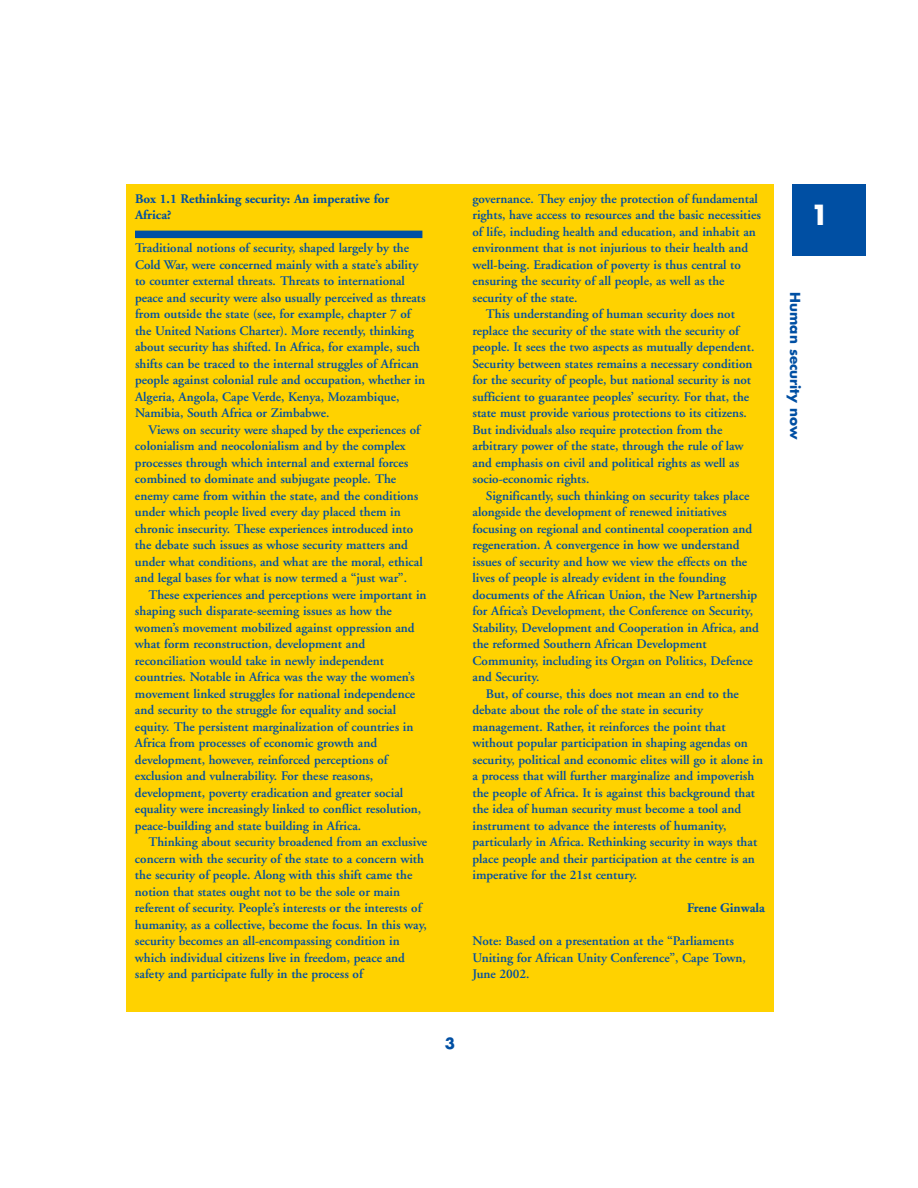
<style>
.page{position:relative;width:918px;height:1188px;background:#fff}
.page>*{position:absolute;margin:0;border:0;box-sizing:border-box;transform-origin:0 0}
.t1{font:700 27px "Futura";color:#fff}
.t2{font:700 15px "Futura";color:#004fa3}
.t3{font:700 13.5px "Futura";color:#004fa3}
.t4{font:600 13.2px/16.5px "Adobe Garamond";color:#004fa3}
.t5{font:700 13.2px/16.5px "Adobe Garamond";color:#004fa3}
</style>
<div class="page">
<div style="left:792px;top:184px;width:74px;height:72px;background:#004fa3"></div>
<div style="left:126px;top:184px;width:648px;height:828px;background:#ffd200"></div>
<div style="left:135px;top:231px;width:287px;height:7px;background:#004fa3"></div>
<p class="t5" style="left:135px;top:192px;width:256px">Box 1.1 Rethinking security: An imperative for<br>Africa?</p>
<p class="t4" style="left:135px;top:241px;width:292px">Traditional notions of security, shaped largely by the Cold War, were concerned mainly with a state’s ability to counter external threats. Threats to international peace and security were also usually perceived as threats from outside the state (see, for example, chapter 7 of the United Nations Charter). More recently, thinking about security has shifted. In Africa, for example, such shifts can be traced to the internal struggles of African people against colonial rule and occupation, whether in Algeria, Angola, Cape Verde, Kenya, Mozambique, Namibia, South Africa or Zimbabwe.</p>
<p class="t4" style="left:135px;top:423px;width:289px;text-indent:14px">Views on security were shaped by the experiences of colonialism and neocolonialism and by the complex processes through which internal and external forces combined to dominate and subjugate people. The enemy came from within the state, and the conditions under which people lived every day placed them in chronic insecurity. These experiences introduced into the debate such issues as whose security matters and under what conditions, and what are the moral, ethical and legal bases for what is now termed a “just war”.</p>
<p class="t4" style="left:135px;top:588px;width:293px;text-indent:14px">These experiences and perceptions were important in shaping such disparate-seeming issues as how the women’s movement mobilized against oppression and what form reconstruction, development and reconciliation would take in newly independent countries. Notable in Africa was the way the women’s movement linked struggles for national independence and security to the struggle for equality and social equity. The persistent marginalization of countries in Africa from processes of economic growth and development, however, reinforced perceptions of exclusion and vulnerability. For these reasons, development, poverty eradication and greater social equality were increasingly linked to conflict resolution, peace-building and state building in Africa.</p>
<p class="t4" style="left:135px;top:835px;width:294px;text-indent:14px">Thinking about security broadened from an exclusive concern with the security of the state to a concern with the security of people. Along with this shift came the notion that states ought not to be the sole or main referent of security. People’s interests or the interests of humanity, as a collective, become the focus. In this way, security becomes an all-encompassing condition in which individual citizens live in freedom, peace and safety and participate fully in the process of</p>
<p class="t4" style="left:472px;top:192px;width:287px">governance. They enjoy the protection of fundamental</p>
<p class="t4" style="left:472px;top:208px;width:290px">rights, have access to resources and the basic necessities</p>
<p class="t4" style="left:472px;top:225px;width:285px">of life, including health and education, and inhabit an</p>
<p class="t4" style="left:472px;top:241px;width:277px">environment that is not injurious to their health and</p>
<p class="t4" style="left:472px;top:258px;width:270px">well-being. Eradication of poverty is thus central to</p>
<p class="t4" style="left:472px;top:274px;width:254px">ensuring the security of all people, as well as the</p>
<p class="t4" style="left:472px;top:291px;width:107px">security of the state.</p>
<p class="t4" style="left:486px;top:307px;width:250px">This understanding of human security does not</p>
<p class="t4" style="left:472px;top:324px;width:268px">replace the security of the state with the security of</p>
<p class="t4" style="left:472px;top:340px;width:283px">people. It sees the two aspects as mutually dependent.</p>
<p class="t4" style="left:472px;top:357px;width:281px">Security between states remains a necessary condition</p>
<p class="t4" style="left:472px;top:373px;width:280px">for the security of people, but national security is not</p>
<p class="t4" style="left:472px;top:390px;width:278px">sufficient to guarantee peoples’ security. For that, the</p>
<p class="t4" style="left:472px;top:406px;width:276px">state must provide various protections to its citizens.</p>
<p class="t4" style="left:472px;top:423px;width:251px">But individuals also require protection from the</p>
<p class="t4" style="left:472px;top:439px;width:273px">arbitrary power of the state, through the rule of law</p>
<p class="t4" style="left:472px;top:456px;width:268px">and emphasis on civil and political rights as well as</p>
<p class="t4" style="left:472px;top:472px;width:118px">socio-economic rights.</p>
<p class="t4" style="left:486px;top:489px;width:265px">Significantly, such thinking on security takes place</p>
<p class="t4" style="left:472px;top:505px;width:256px">alongside the development of renewed initiatives</p>
<p class="t4" style="left:472px;top:522px;width:281px">focusing on regional and continental cooperation and</p>
<p class="t4" style="left:472px;top:538px;width:269px">regeneration. A convergence in how we understand</p>
<p class="t4" style="left:472px;top:555px;width:276px">issues of security and how we view the effects on the</p>
<p class="t4" style="left:472px;top:571px;width:255px">lives of people is already evident in the founding</p>
<p class="t4" style="left:472px;top:588px;width:286px">documents of the African Union, the New Partnership</p>
<p class="t4" style="left:472px;top:604px;width:282px">for Africa’s Development, the Conference on Security,</p>
<p class="t4" style="left:472px;top:621px;width:288px">Stability, Development and Cooperation in Africa, and</p>
<p class="t4" style="left:472px;top:637px;width:236px">the reformed Southern African Development</p>
<p class="t4" style="left:472px;top:654px;width:282px">Community, including its Organ on Politics, Defence</p>
<p class="t4" style="left:472px;top:670px;width:69px">and Security.</p>
<p class="t4" style="left:486px;top:687px;width:254px">But, of course, this does not mean an end to the</p>
<p class="t4" style="left:472px;top:703px;width:232px">debate about the role of the state in security</p>
<p class="t4" style="left:472px;top:720px;width:255px">management. Rather, it reinforces the point that</p>
<p class="t4" style="left:472px;top:736px;width:277px">without popular participation in shaping agendas on</p>
<p class="t4" style="left:472px;top:753px;width:292px">security, political and economic elites will go it alone in</p>
<p class="t4" style="left:472px;top:769px;width:283px">a process that will further marginalize and impoverish</p>
<p class="t4" style="left:472px;top:786px;width:284px">the people of Africa. It is against this background that</p>
<p class="t4" style="left:472px;top:802px;width:270px">the idea of human security must become a tool and</p>
<p class="t4" style="left:472px;top:819px;width:255px">instrument to advance the interests of humanity,</p>
<p class="t4" style="left:472px;top:835px;width:286px">particularly in Africa. Rethinking security in ways that</p>
<p class="t4" style="left:472px;top:852px;width:284px">place people and their participation at the centre is an</p>
<p class="t4" style="left:472px;top:868px;width:166px">imperative for the 21st century.</p>
<p class="t5" style="left:687px;top:901px;width:79px">Frene Ginwala</p>
<p class="t4" style="left:472px;top:934px;width:275px">Note: Based on a presentation at the “Parliaments<br>Uniting for African Unity Conference”, Cape Town,<br>June 2002.</p>
<h1 class="t1" style="left:811px;top:202px;width:20px">1</h1>
<p class="t3" style="left:801px;top:292px;width:149px;rotate:90deg">Human security now</p>
<p class="t2" style="left:445px;top:1036px;width:12px">3</p>
</div>
